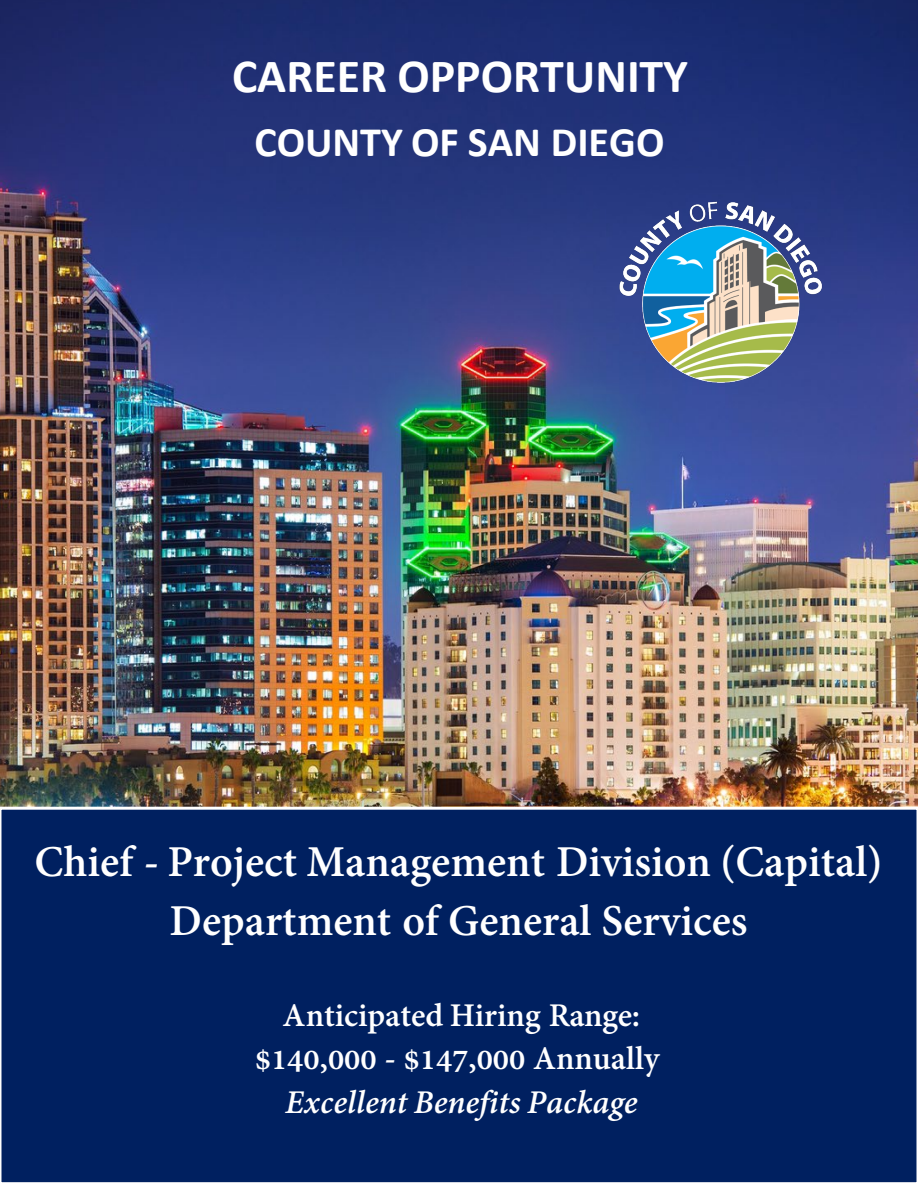
<style>
.page{position:relative;width:918px;height:1188px;background:#fff}
.page>*{position:absolute;margin:0;border:0;box-sizing:border-box;transform-origin:0 0}
.t1{font:700 47.85px "Adobe Devanagari";color:#fff}
.t2{font:700 47.85px "Calibri";color:#fff}
.t3{font:700 42.15px "Calibri";color:#fff}
.t4{font:700 36px "Adobe Devanagari";color:#fff}
.t5{font:italic 700 36px "Adobe Devanagari";color:#fff}
</style>
<div class="page">
<img style="left:0;top:0;width:918px;height:807px">
<div style="left:1px;top:809px;width:916px;height:374px;background:#002060"></div>
<img style="left:608px;top:177px;width:238px;height:238px">
<h1 class="t2" style="left:232px;top:43px;width:457px">CAREER OPPORTUNITY</h1>
<h1 class="t3" style="left:254px;top:113px;width:412px">COUNTY OF SAN DIEGO</h1>
<p class="t1" style="left:35px;top:834px;width:850px">Chief - Project Management Division (Capital)</p>
<p class="t1" style="left:170px;top:893px;width:580px">Department of General Services</p>
<p class="t4" style="left:283px;top:995px;width:359px">Anticipated Hiring Range:</p>
<p class="t4" style="left:255px;top:1038px;width:406px">$140,000 - $147,000 Annually</p>
<p class="t5" style="left:285px;top:1081px;width:354px">Excellent Benefits Package</p>
</div>
